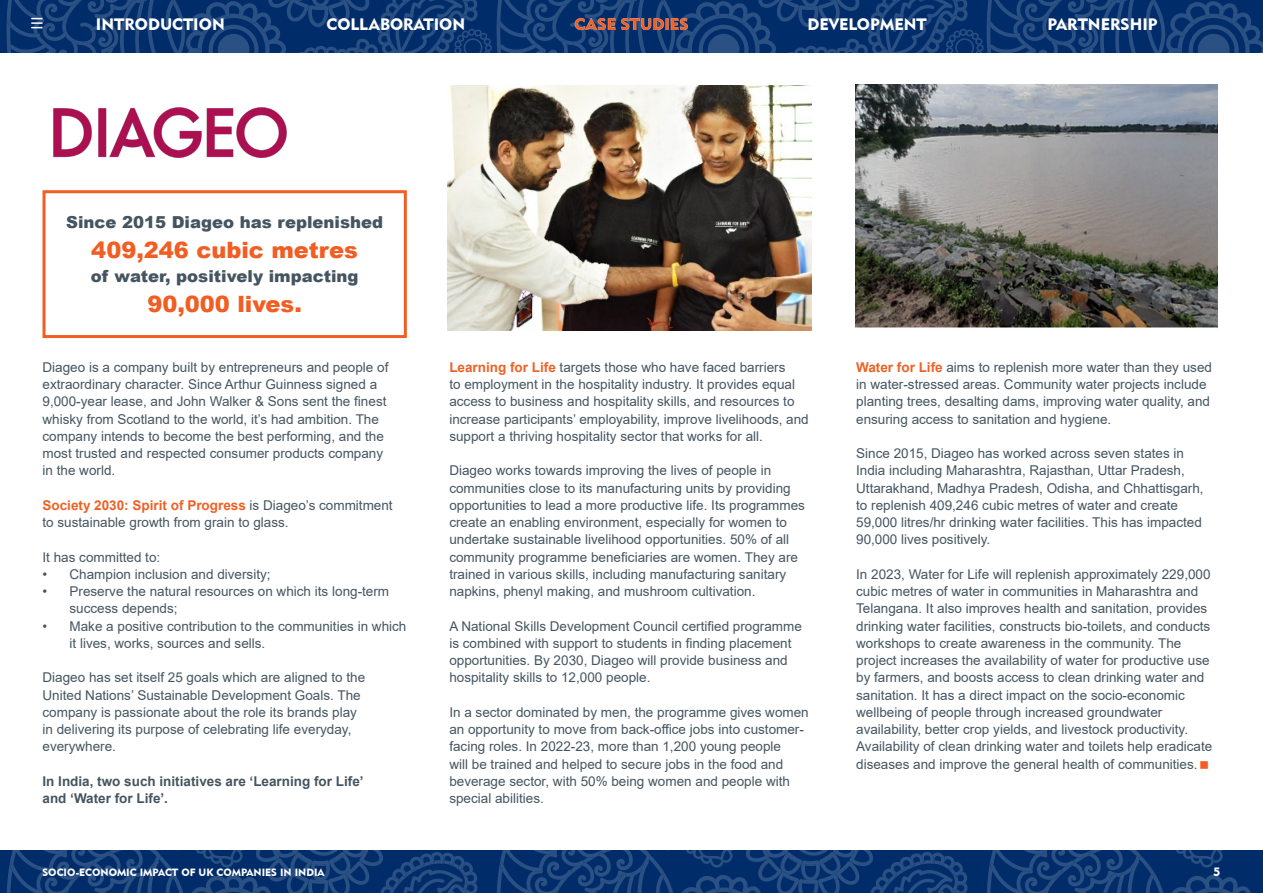
<style>
.page{position:relative;width:1263px;height:893px;background:#fff}
.page>*{position:absolute;margin:0;border:0;box-sizing:border-box;transform-origin:0 0}
.t1{font:900 22.5px "Arial";color:#f15d22}
.t2{font:900 16.5px "Arial";color:#455560}
.t3{font:16.5px "Geometric 415 BT Black A";color:#fff}
.t4{font:16.5px "Geometric 415 BT Black A";color:#f15d22}
.t5{font:13.5px/17.2px "Arial";color:#455560}
.t6{font:700 13.5px/17.2px "Arial";color:#455560}
.t7{font:12px "Geometric 415 BT Black A";color:#fff}
.t8{font:10.5px "Geometric 415 BT Black A";color:#fff}
.s1{font-weight:700;color:#ee6125}
</style>
<div class="page">
<div style="left:0;top:850px;width:1263px;height:43px;background:#002d6a"></div>
<svg style="left:987px;top:850px;width:264px;height:43px"></svg>
<svg style="left:497px;top:850px;width:471px;height:43px"></svg>
<svg style="left:7px;top:850px;width:471px;height:43px"></svg>
<svg style="left:2px;top:0;width:1261px;height:53px;background:#0f3972"></svg>
<img style="left:53px;top:107px;width:234px;height:51px">
<img style="left:447px;top:86px;width:364px;height:244px">
<div style="left:43px;top:190px;width:364px;height:148px;border:3px solid #f15d22"></div>
<img style="left:855px;top:84px;width:363px;height:245px">
<p class="t3" style="left:96px;top:14px;width:130px">INTRODUCTION</p>
<p class="t3" style="left:327px;top:14px;width:140px">COLLABORATION</p>
<p class="t3" style="left:807px;top:14px;width:121px">DEVELOPMENT</p>
<p class="t3" style="left:1047px;top:14px;width:112px">PARTNERSHIP</p>
<p class="t4" style="left:574px;top:14px;width:115px">CASE STUDIES</p>
<p class="t2" style="left:66px;top:210px;width:318px">Since 2015 Diageo has replenished</p>
<h1 class="t1" style="left:91px;top:234px;width:268px">409,246 cubic metres</h1>
<p class="t2" style="left:91px;top:264px;width:269px">of water, positively impacting</p>
<h1 class="t1" style="left:147px;top:288px;width:156px">90,000 lives.</h1>
<p class="t5" style="left:43px;top:358px;width:347px">Diageo is a company built by entrepreneurs and people of extraordinary character. Since Arthur Guinness signed a 9,000-year lease, and John Walker &amp; Sons sent the finest whisky from Scotland to the world, it’s had ambition. The company intends to become the best performing, and the most trusted and respected consumer products company in the world.</p>
<p class="t5" style="left:43px;top:496px;width:352px"><span class="s1">Society 2030: Spirit of Progress</span> is Diageo’s commitment to sustainable growth from grain to glass.</p>
<p class="t5" style="left:43px;top:548px;width:119px">It has committed to:</p>
<p class="t5" style="left:43px;top:565px;width:230px">• Champion inclusion and diversity;</p>
<p class="t5" style="left:70px;top:583px;width:321px;text-indent:-27px">• Preserve the natural resources on which its long-term success depends;</p>
<p class="t5" style="left:70px;top:617px;width:338px;text-indent:-27px">• Make a positive contribution to the communities in which it lives, works, sources and sells.</p>
<p class="t5" style="left:43px;top:669px;width:324px">Diageo has set itself 25 goals which are aligned to the United Nations’ Sustainable Development Goals. The company is passionate about the role its brands play in delivering its purpose of celebrating life everyday, everywhere.</p>
<p class="t6" style="left:43px;top:773px;width:323px">In India, two such initiatives are ‘Learning for Life’ and ‘Water for Life’.</p>
<p class="t5" style="left:449px;top:358px;width:361px"><span class="s1">Learning for Life</span> targets those who have faced barriers<br>to employment in the hospitality industry. It provides equal access to business and hospitality skills, and resources to increase participants’ employability, improve livelihoods, and support a thriving hospitality sector that works for all.</p>
<p class="t5" style="left:449px;top:462px;width:357px">Diageo works towards improving the lives of people in communities close to its manufacturing units by providing opportunities to lead a more productive life. Its programmes create an enabling environment, especially for women to undertake sustainable livelihood opportunities. 50% of all community programme beneficiaries are women. They are trained in various skills, including manufacturing sanitary napkins, phenyl making, and mushroom cultivation.</p>
<p class="t5" style="left:449px;top:617px;width:354px">A National Skills Development Council certified programme is combined with support to students in finding placement opportunities. By 2030, Diageo will provide business and hospitality skills to 12,000 people.</p>
<p class="t5" style="left:449px;top:703px;width:361px">In a sector dominated by men, the programme gives women an opportunity to move from back-office jobs into customer&shy;facing roles. In 2022-23, more than 1,200 young people<br>will be trained and helped to secure jobs in the food and beverage sector, with 50% being women and people with special abilities.</p>
<p class="t5" style="left:856px;top:358px;width:357px"><span class="s1">Water for Life</span> aims to replenish more water than they used in water-stressed areas. Community water projects include planting trees, desalting dams, improving water quality, and ensuring access to sanitation and hygiene.</p>
<p class="t5" style="left:856px;top:445px;width:349px">Since 2015, Diageo has worked across seven states in India including Maharashtra, Rajasthan, Uttar Pradesh, Uttarakhand, Madhya Pradesh, Odisha, and Chhattisgarh, to replenish 409,246 cubic metres of water and create 59,000 litres/hr drinking water facilities. This has impacted 90,000 lives positively.</p>
<p class="t5" style="left:856px;top:565px;width:358px">In 2023, Water for Life will replenish approximately 229,000 cubic metres of water in communities in Maharashtra and Telangana. It also improves health and sanitation, provides drinking water facilities, constructs bio-toilets, and conducts workshops to create awareness in the community. The project increases the availability of water for productive use by farmers, and boosts access to clean drinking water and sanitation. It has a direct impact on the socio-economic wellbeing of people through increased groundwater availability, better crop yields, and livestock productivity.<br>Availability of clean drinking water and toilets help eradicate diseases and improve the general health of communities.</p>
<p class="t8" style="left:43px;top:866px;width:284px">SOCIO-ECONOMIC IMPACT OF UK COMPANIES IN INDIA</p>
<p class="t7" style="left:1213px;top:864px;width:8px">5</p>
</div>
